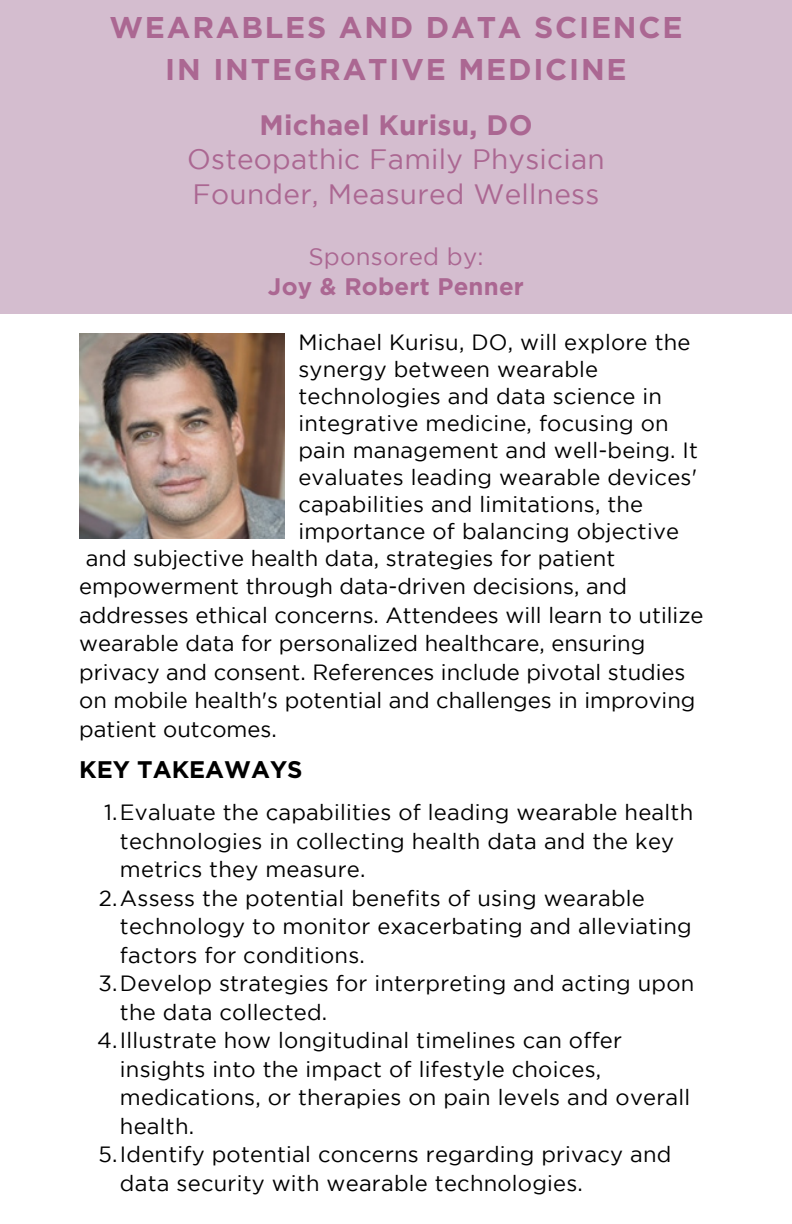
<style>
.page{position:relative;width:792px;height:1224px;background:#fff}
.page>*{position:absolute;margin:0;border:0;box-sizing:border-box;transform-origin:0 0}
.t1{font:700 30px/42px "Gotham";letter-spacing:.06em;color:#ab6792;text-align:center}
.t2{font:28px/34.4px "Gotham";letter-spacing:.01em;color:#ab6792}
.t3{font:700 28px "Gotham";letter-spacing:.01em;color:#ab6792}
.t4{font:700 24px "Gotham";letter-spacing:.01em;color:#ab6792}
.t5{font:700 24px "Gotham";color:#000}
.t6{font:24px "Gotham";letter-spacing:.01em;color:#ab6792}
.t7{font:22px/27px "Gotham";letter-spacing:.01em;color:#000}
</style>
<div class="page">
<div style="left:0;top:0;width:792px;height:314px;background:#d4bdcf"></div>
<img style="left:79px;top:333px;width:206px;height:206px">
<h1 class="t1" style="left:109px;top:6px;width:574px">WEARABLES AND DATA SCIENCE<br>IN INTEGRATIVE MEDICINE</h1>
<p class="t3" style="left:259px;top:114px;width:275px">Michael Kurisu, DO</p>
<p class="t2" style="left:187px;top:144px;width:419px">Osteopathic Family Physician<br>Founder, Measured Wellness</p>
<p class="t6" style="left:308px;top:248px;width:177px">Sponsored by:</p>
<p class="t4" style="left:268px;top:273px;width:258px">Joy &amp; Robert Penner</p>
<p class="t7" style="left:298px;top:330px;width:401px">Michael Kurisu, DO, will explore the synergy between wearable technologies and data science in integrative medicine, focusing on pain management and well-being. It evaluates leading wearable devices' capabilities and limitations, the importance of balancing objective</p>
<p class="t7" style="left:79px;top:545px;width:626px;line-height:28.4px;text-indent:7px">and subjective health data, strategies for patient empowerment through data-driven decisions, and addresses ethical concerns. Attendees will learn to utilize wearable data for personalized healthcare, ensuring privacy and consent. References include pivotal studies on mobile health's potential and challenges in improving patient outcomes.</p>
<p class="t5" style="left:79px;top:756px;width:225px">KEY TAKEAWAYS</p>
<p class="t7" style="left:104px;top:801px;width:591px">1.Evaluate the capabilities of leading wearable health</p>
<p class="t7" style="left:120px;top:829px;width:556px">technologies in collecting health data and the key</p>
<p class="t7" style="left:120px;top:858px;width:247px">metrics they measure.</p>
<p class="t7" style="left:99px;top:886px;width:548px">2.Assess the potential benefits of using wearable</p>
<p class="t7" style="left:120px;top:915px;width:573px">technology to monitor exacerbating and alleviating</p>
<p class="t7" style="left:120px;top:943px;width:246px">factors for conditions.</p>
<p class="t7" style="left:98px;top:972px;width:597px">3.Develop strategies for interpreting and acting upon</p>
<p class="t7" style="left:120px;top:1000px;width:209px">the data collected.</p>
<p class="t7" style="left:97px;top:1029px;width:526px">4.Illustrate how longitudinal timelines can offer</p>
<p class="t7" style="left:120px;top:1057px;width:483px">insights into the impact of lifestyle choices,</p>
<p class="t7" style="left:120px;top:1086px;width:572px">medications, or therapies on pain levels and overall</p>
<p class="t7" style="left:120px;top:1114px;width:76px">health.</p>
<p class="t7" style="left:98px;top:1143px;width:574px">5.Identify potential concerns regarding privacy and</p>
<p class="t7" style="left:120px;top:1171px;width:465px">data security with wearable technologies.</p>
</div>
